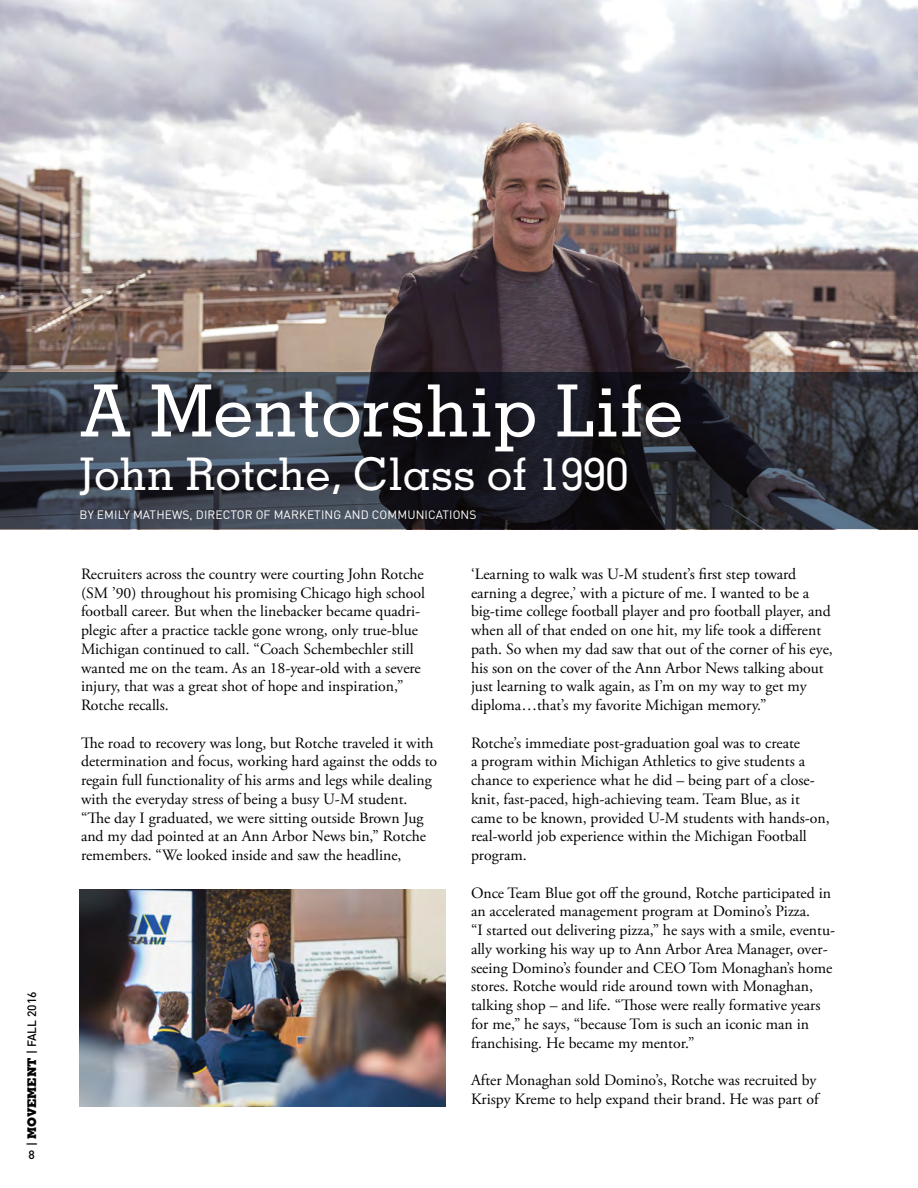
<style>
.page{position:relative;width:918px;height:1188px;background:#fff}
.page>*{position:absolute;margin:0;border:0;box-sizing:border-box;transform-origin:0 0}
.t1{font:500 72px "Memphis LT Std";color:#fff}
.t2{font:500 45px "Memphis LT Std";color:#fff}
.Copy{font:15.75px/18.8px "Adobe Garamond Pro";color:#000}
.t3{font:12px "DIN Pro";letter-spacing:.01em;color:#fff}
.t4{font:500 12px "DIN Pro";color:#000}
.s1{font-family:"Memphis LT Pro";font-weight:800}
</style>
<div class="page">
<img style="left:0;top:0;width:918px;height:373px">
<svg style="left:0;top:373px;width:918px;height:156px;background:#2b2e37"></svg>
<img style="left:80px;top:890px;width:366px;height:217px">
<p class="t4" style="left:24px;top:1146px;width:156px;rotate:-90deg">| <span class="s1">MOVEMENT</span> | FALL 2016</p>
<p class="t4" style="left:28px;top:1147px;width:8px">8</p>
<p class="t1" style="left:80px;top:367px;width:606px">A Mentorship Life</p>
<p class="t2" style="left:80px;top:447px;width:550px">John Rotche, Class of 1990</p>
<p class="t3" style="left:80px;top:506px;width:399px">BY EMILY MATHEWS, DIRECTOR OF MARKETING AND COMMUNICATIONS</p>
<p class="Copy" style="left:81px;top:565px;width:345px">Recruiters across the country were courting John Rotche (SM ’90) throughout his promising Chicago high school football career. But when the linebacker became quadri&shy;plegic after a practice tackle gone wrong, only true-blue Michigan continued to call. “Coach Schembechler still wanted me on the team. As an 18-year-old with a severe injury, that was a great shot of hope and inspiration,” Rotche recalls.</p>
<p class="Copy" style="left:81px;top:734px;width:358px">The road to recovery was long, but Rotche traveled it with determination and focus, working hard against the odds to regain full functionality of his arms and legs while dealing with the everyday stress of being a busy U-M student. “The day I graduated, we were sitting outside Brown Jug and my dad pointed at an Ann Arbor News bin,” Rotche remembers. “We looked inside and saw the headline,</p>
<p class="Copy" style="left:471px;top:565px;width:363px">‘Learning to walk was U-M student’s first step toward earning a degree,’ with a picture of me. I wanted to be a big-time college football player and pro football player, and when all of that ended on one hit, my life took a different path. So when my dad saw that out of the corner of his eye, his son on the cover of the Ann Arbor News talking about just learning to walk again, as I’m on my way to get my diploma…that’s my favorite Michigan memory.”</p>
<p class="Copy" style="left:471px;top:734px;width:360px">Rotche’s immediate post-graduation goal was to create<br>a program within Michigan Athletics to give students a chance to experience what he did – being part of a close&shy;knit, fast-paced, high-achieving team. Team Blue, as it came to be known, provided U-M students with hands-on, real-world job experience within the Michigan Football program.</p>
<p class="Copy" style="left:471px;top:884px;width:366px">Once Team Blue got off the ground, Rotche participated in an accelerated management program at Domino’s Pizza.<br>“I started out delivering pizza,” he says with a smile, eventu&shy;ally working his way up to Ann Arbor Area Manager, over&shy;seeing Domino’s founder and CEO Tom Monaghan’s home stores. Rotche would ride around town with Monaghan, talking shop – and life. “Those were really formative years for me,” he says, “because Tom is such an iconic man in franchising. He became my mentor.”</p>
<p class="Copy" style="left:471px;top:1071px;width:349px">After Monaghan sold Domino’s, Rotche was recruited by<br>Krispy Kreme to help expand their brand. He was part of</p>
</div>
